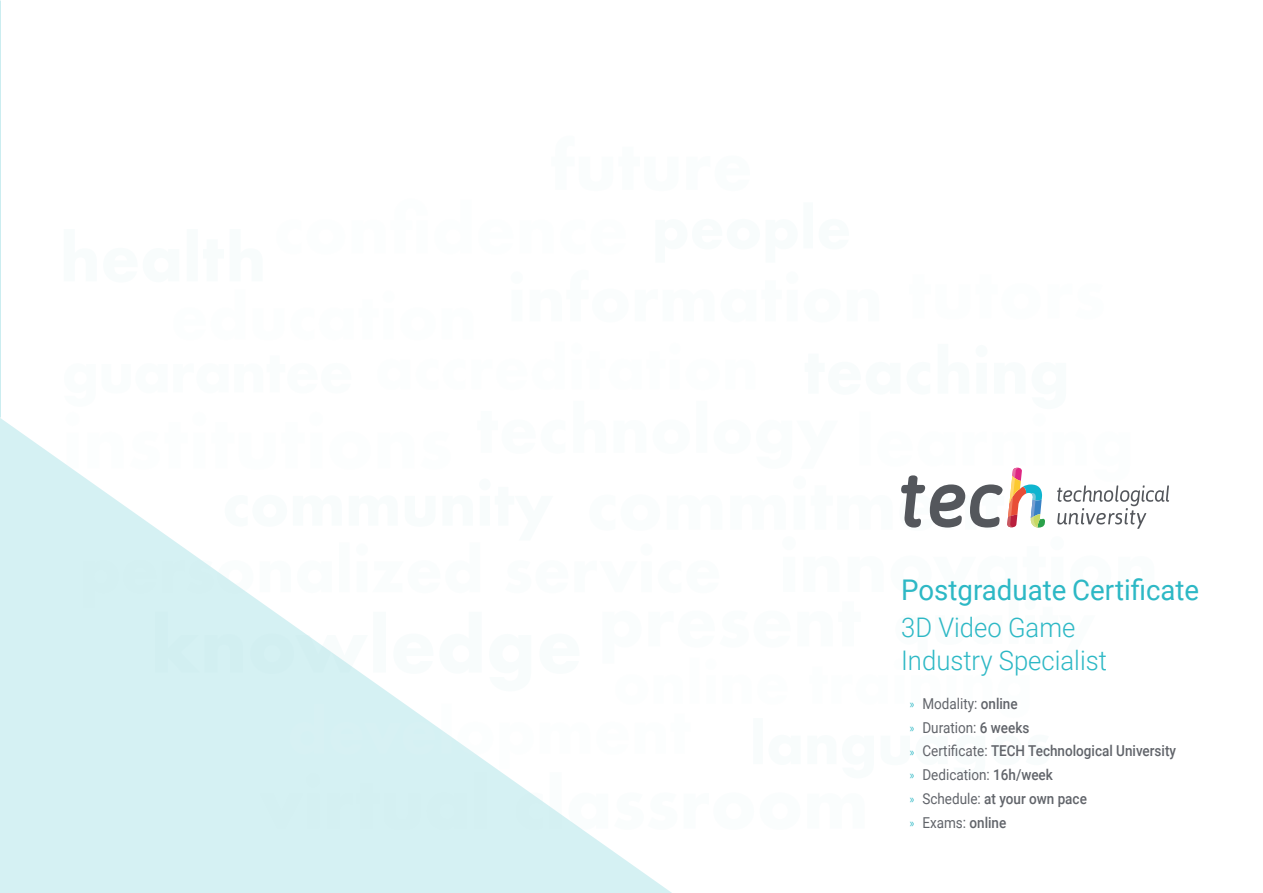
<style>
.page{position:relative;width:1263px;height:893px;background:#fff}
.page>*{position:absolute;margin:0;border:0;box-sizing:border-box;transform-origin:0 0}
.t1{font:28.5px "Roboto";color:#2db8c5}
.t2{font:300 27px/33px "Roboto";color:#2db8c5;scale:.95 1}
.t3{font:500 15px/23.7px "Roboto";color:#61646a;scale:.9 1}
.s1{font-family:"Myriad Pro";font-weight:400;font-size:12px;color:#2db8c5}
.s2{font-weight:400}
</style>
<div class="page">
<div style="left:0;top:418px;width:672px;height:475px;background:#d5f1f3"></div>
<svg style="left:64px;top:418px;width:1105px;height:412px"></svg>
<h1 class="t1" style="left:901px;top:570px;width:300px">Postgraduate Certificate</h1>
<h2 class="t2" style="left:901px;top:610px;width:218px">3D Video Game<br>Industry Specialist</h2>
<p class="t3" style="left:910px;top:691px;width:297px"><span class="s1">»</span> <span class="s2">Modality:</span> online<br><span class="s1">»</span> <span class="s2">Duration:</span> 6 weeks<br><span class="s1">»</span> <span class="s2">Certificate:</span> TECH Technological University <span class="s1">»</span> <span class="s2">Dedication:</span> 16h/week<br><span class="s1">»</span> <span class="s2">Schedule:</span> at your own pace<br><span class="s1">»</span> <span class="s2">Exams:</span> online</p>
</div>
